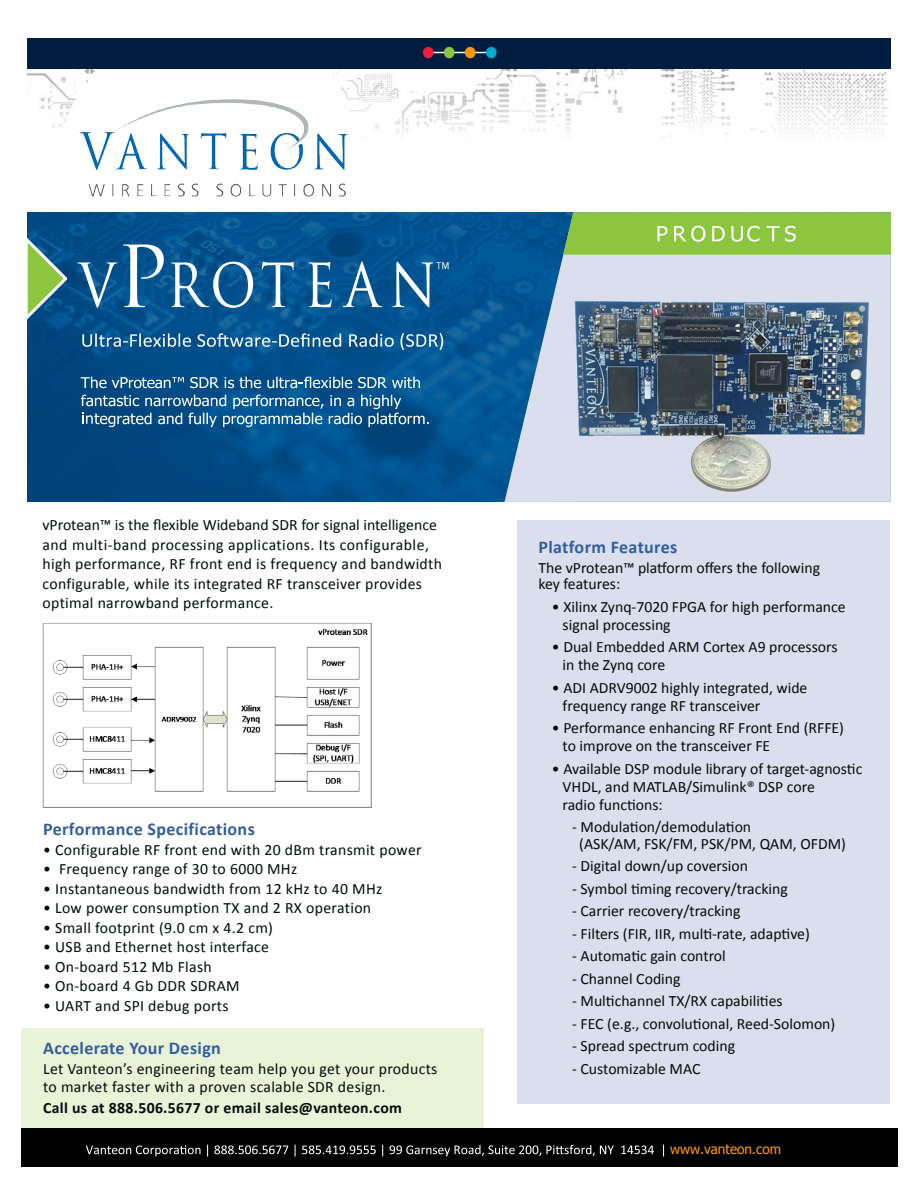
<style>
.page{position:relative;width:918px;height:1188px;background:#fff}
.page>*{position:absolute;margin:0;border:0;box-sizing:border-box;transform-origin:0 0}
.t1{font:69.45px "Trajan Pro";letter-spacing:.15em;color:#fff;scale:.82 1}
.t2{font:700 18px "Calibri";letter-spacing:.02em;color:#345d9d}
.t3{font:300 16.2px "Helvetica";color:#fff;scale:.9 1}
.t4{font:15.75px/18px "Calibri";color:#000d0a}
.t5{font:15.75px/19.5px "Calibri";letter-spacing:.02em;color:#000d0a}
.t6{font:700 15.75px "Calibri";letter-spacing:.02em;color:#000d0a}
.t7{font:13.5px "Tahoma";color:#f90}
.s1{font-size:83.1px}
</style>
<div class="page">
<img style="left:27px;top:38px;width:864px;height:98px">
<svg style="left:56px;top:38px;width:307px;height:98px"></svg>
<img style="left:28px;top:212px;width:476px;height:290px">
<svg style="left:504px;top:212px;width:387px;height:290px;background:#94b2d0"></svg>
<div style="left:28px;top:39px;width:862px;height:30px;background:#001d40"></div>
<svg style="left:27px;top:232px;width:43px;height:93px;background:#46857c"></svg>
<hr style="left:427px;top:53px;width:63px;height:2px;background:#fff">
<svg style="left:422px;top:49px;width:11px;height:10px"></svg>
<svg style="left:443px;top:49px;width:11px;height:10px"></svg>
<svg style="left:464px;top:49px;width:11px;height:10px"></svg>
<svg style="left:485px;top:49px;width:11px;height:10px"></svg>
<svg style="left:82px;top:333px;width:361px;height:17px;background:#3978a7"></svg>
<svg style="left:81px;top:377px;width:103px;height:11px"></svg>
<svg style="left:190px;top:377px;width:230px;height:11px;background:#4e85ae"></svg>
<svg style="left:563px;top:212px;width:328px;height:43px;background:#8fc64a"></svg>
<img style="left:565px;top:290px;width:323px;height:209px">
<div style="left:21px;top:1128px;width:876px;height:39px;background:#000"></div>
<svg style="left:86px;top:1145px;width:578px;height:12px"></svg>
<div style="left:517px;top:521px;width:372px;height:583px;background:#dbdfed"></div>
<div style="left:21px;top:1028px;width:462px;height:100px;background:#e8f3d8"></div>
<svg style="left:81px;top:395px;width:348px;height:32px;background:#3471a0"></svg>
<img style="left:79px;top:69px;width:280px;height:128px">
<img style="left:43px;top:623px;width:328px;height:185px">
<h1 class="t1" style="left:79px;top:238px;width:438px">v<span class="s1">P</span>rotean</h1>
<p class="t3" style="left:436px;top:255px;width:17px">™</p>
<p class="t5" style="left:43px;top:515px;width:401px">vProtean™ is the flexible Wideband SDR for signal intelligence and multi-band processing applications. Its configurable, high performance, RF front end is frequency and bandwidth configurable, while its integrated RF transceiver provides optimal narrowband performance.</p>
<p class="t2" style="left:43px;top:818px;width:213px">Performance Specifications</p>
<p class="t5" style="left:43px;top:840px;width:380px">• Configurable RF front end with 20 dBm transmit power</p>
<p class="t5" style="left:43px;top:859px;width:256px">• Frequency range of 30 to 6000 MHz</p>
<p class="t5" style="left:43px;top:879px;width:341px">• Instantaneous bandwidth from 12 kHz to 40 MHz</p>
<p class="t5" style="left:43px;top:898px;width:330px">• Low power consumption TX and 2 RX operation</p>
<p class="t5" style="left:43px;top:918px;width:231px">• Small footprint (9.0 cm x 4.2 cm)</p>
<p class="t5" style="left:43px;top:937px;width:227px">• USB and Ethernet host interface</p>
<p class="t5" style="left:43px;top:957px;width:170px">• On-board 512 Mb Flash</p>
<p class="t5" style="left:43px;top:976px;width:198px">• On-board 4 Gb DDR SDRAM</p>
<p class="t5" style="left:43px;top:996px;width:187px">• UART and SPI debug ports</p>
<p class="t2" style="left:43px;top:1037px;width:179px">Accelerate Your Design</p>
<p class="t5" style="left:43px;top:1060px;width:396px;line-height:18px">Let Vanteon’s engineering team help you get your products to market faster with a proven scalable SDR design.</p>
<p class="t6" style="left:43px;top:1097px;width:360px">Call us at 888.506.5677 or email sales@vanteon.com</p>
<p class="t2" style="left:538px;top:536px;width:141px">Platform Features</p>
<p class="t4" style="left:538px;top:559px;width:283px;line-height:16.5px">The vProtean™ platform offers the following key features:</p>
<p class="t4" style="left:563px;top:597px;width:285px;text-indent:-11px">• Xilinx Zynq-7020 FPGA for high performance signal processing</p>
<p class="t4" style="left:563px;top:638px;width:276px;text-indent:-11px">• Dual Embedded ARM Cortex A9 processors in the Zynq core</p>
<p class="t4" style="left:563px;top:678px;width:246px;text-indent:-11px">• ADI ADRV9002 highly integrated, wide frequency range RF transceiver</p>
<p class="t4" style="left:563px;top:719px;width:283px;text-indent:-11px">• Performance enhancing RF Front End (RFFE) to improve on the transceiver FE</p>
<p class="t4" style="left:563px;top:759px;width:301px;text-indent:-11px">• Available DSP module library of target-agnostic<br>VHDL, and MATLAB/Simulink® DSP core<br>radio functions:</p>
<p class="t4" style="left:579px;top:819px;width:268px;line-height:16.5px;text-indent:-7px">- Modulation/demodulation<br>(ASK/AM, FSK/FM, PSK/PM, QAM, OFDM)</p>
<p class="t4" style="left:572px;top:857px;width:177px">- Digital down/up coversion</p>
<p class="t4" style="left:572px;top:879px;width:217px">- Symbol timing recovery/tracking</p>
<p class="t4" style="left:572px;top:902px;width:170px">- Carrier recovery/tracking</p>
<p class="t4" style="left:572px;top:924px;width:239px">- Filters (FIR, IIR, multi-rate, adaptive)</p>
<p class="t4" style="left:572px;top:947px;width:155px">- Automatic gain control</p>
<p class="t4" style="left:572px;top:969px;width:110px">- Channel Coding</p>
<p class="t4" style="left:572px;top:992px;width:212px">- Multichannel TX/RX capabilities</p>
<p class="t4" style="left:572px;top:1014px;width:265px">- FEC (e.g., convolutional, Reed-Solomon)</p>
<p class="t4" style="left:572px;top:1037px;width:164px">- Spread spectrum coding</p>
<p class="t4" style="left:572px;top:1059px;width:130px">- Customizable MAC</p>
<p class="t7" style="left:670px;top:1140px;width:112px">www.vanteon.com</p>
</div>
